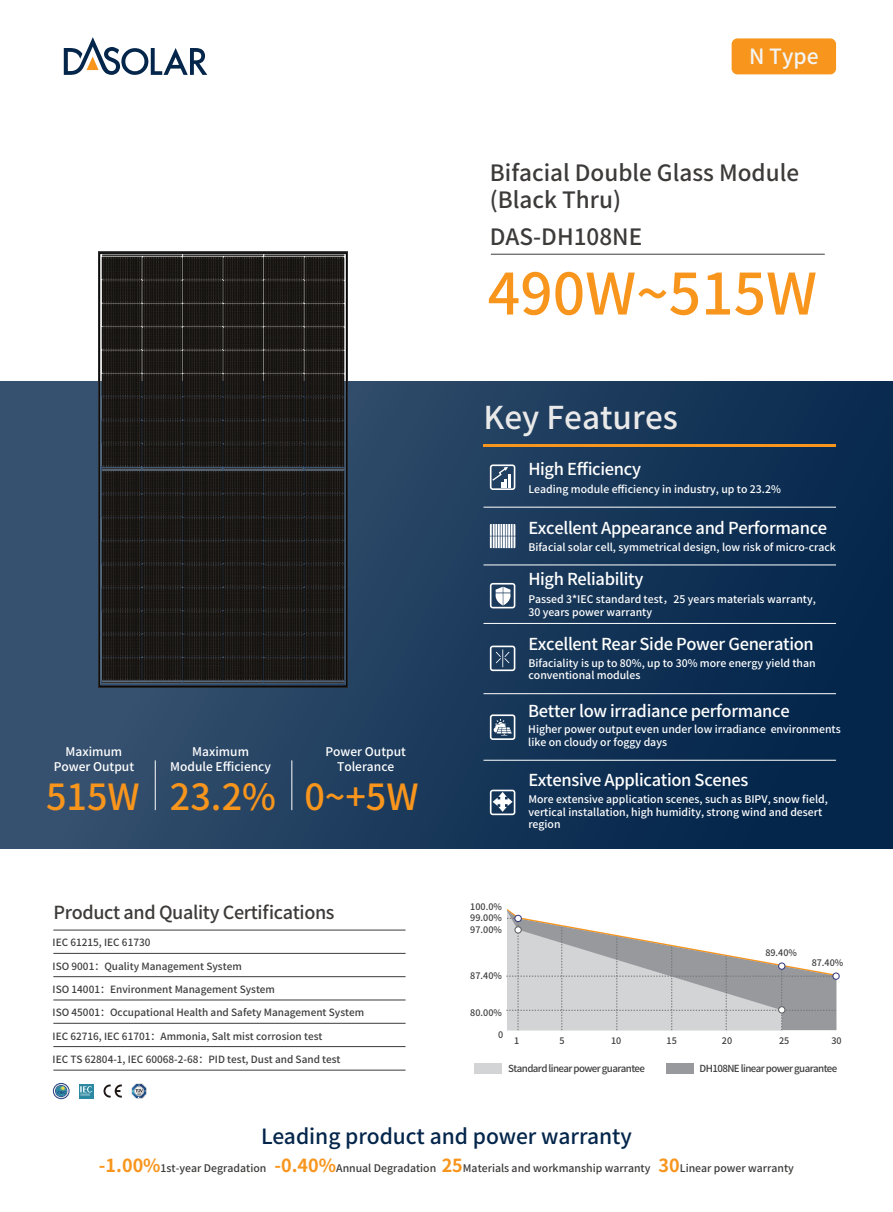
<style>
.page{position:relative;width:893px;height:1212px;background:#fff}
.page>*{position:absolute;margin:0;border:0;box-sizing:border-box;transform-origin:0 0}
.t1{font:500 57px "Source Han Sans CN";color:#f7951d}
.t2{font:500 36px "Source Han Sans CN";color:#f7951d}
.t3{font:500 31.5px "Source Han Sans CN";color:#eae9e9}
.t4{font:500 22.5px/27px "Source Han Sans CN";color:#3d3b3a}
.t5{font:500 21px "Source Han Sans CN";color:#04264b}
.t6{font:500 21px "Source Han Sans CN";color:#f3f5f5}
.t7{font:500 18px "Source Han Sans CN";letter-spacing:-.02em;color:#3d3b3a}
.t8{font:500 16.5px "Source Han Sans CN";letter-spacing:-.02em;color:#fff}
.t9{font:500 12px/14.4px "Source Han Sans CN";color:#fff;text-align:center}
.t10{font:500 10.5px/12.6px "Source Han Sans CN";color:#fff}
.t11{font:500 10.5px "Source Han Sans CN";color:#3d3b3a}
.t12{font:500 10.05px "Source Han Sans CN";color:#3e3e3f}
.t13{font:500 9.75px "Source Han Sans CN";letter-spacing:-.06em;color:#3e3e3f}
.t14{font:500 9px "Source Han Sans CN";color:#3e3e3f}
.s1{font-weight:700;font-size:18px;color:#f7951d}
</style>
<div class="page">
<div style="left:0;top:381px;width:893px;height:468px;background:linear-gradient(to right,#395370,#03264b)"></div>
<hr style="left:491px;top:254px;width:334px;height:1px;background:#3d3b3a">
<hr style="left:155px;top:760px;width:1px;height:50px;background:#fff">
<hr style="left:292px;top:760px;width:1px;height:50px;background:#fff">
<hr style="left:483px;top:693px;width:353px;height:1px;background:#fff">
<hr style="left:483px;top:623px;width:353px;height:1px;background:#fff">
<hr style="left:483px;top:760px;width:353px;height:1px;background:#fff">
<hr style="left:483px;top:565px;width:353px;height:1px;background:#fff">
<hr style="left:483px;top:507px;width:353px;height:1px;background:#fff">
<hr style="left:483px;top:444px;width:353px;height:3px;background:#f7951d">
<svg style="left:490px;top:464px;width:25px;height:26px"></svg>
<svg style="left:490px;top:524px;width:25px;height:24px"></svg>
<svg style="left:490px;top:646px;width:25px;height:25px"></svg>
<svg style="left:490px;top:790px;width:25px;height:25px"></svg>
<svg style="left:103px;top:1084px;width:19px;height:14px"></svg>
<div style="left:53px;top:1083px;width:16px;height:16px;border:1px solid #27407d;border-radius:50%"></div>
<svg style="left:55px;top:1084px;width:13px;height:14px"></svg>
<svg style="left:79px;top:1084px;width:15px;height:14px"></svg>
<svg style="left:80px;top:1084px;width:12px;height:11px"></svg>
<svg style="left:132px;top:1083px;width:14px;height:16px"></svg>
<svg style="left:506px;top:909px;width:333px;height:121px"></svg>
<div style="left:475px;top:1063px;width:27px;height:10px;background:#d2d4d5"></div>
<div style="left:666px;top:1063px;width:27px;height:10px;background:#97999d"></div>
<svg style="left:490px;top:714px;width:25px;height:26px"></svg>
<svg style="left:490px;top:583px;width:25px;height:25px"></svg>
<hr style="left:53px;top:953px;width:353px;height:1px;background:#3d3b3a">
<hr style="left:53px;top:930px;width:353px;height:1px;background:#3d3b3a">
<hr style="left:53px;top:976px;width:353px;height:1px;background:#3d3b3a">
<hr style="left:53px;top:1000px;width:353px;height:1px;background:#3d3b3a">
<hr style="left:53px;top:1046px;width:353px;height:1px;background:#3d3b3a">
<hr style="left:53px;top:1023px;width:353px;height:1px;background:#3d3b3a">
<hr style="left:53px;top:1070px;width:353px;height:1px;background:#3d3b3a">
<svg style="left:64px;top:37px;width:143px;height:38px"></svg>
<div style="left:732px;top:38px;width:104px;height:36px;background:#f7951d;border-radius:6px"></div>
<img style="left:99px;top:252px;width:248px;height:435px">
<h3 class="t6" style="left:749px;top:45px;width:71px">N Type</h3>
<h3 class="t4" style="left:490px;top:159px;width:311px">Bifacial Double Glass Module (Black Thru)</h3>
<h3 class="t4" style="left:490px;top:224px;width:154px">DAS-DH108NE</h3>
<h1 class="t1" style="left:488px;top:261px;width:331px">490W~515W</h1>
<h3 class="t3" style="left:483px;top:399px;width:196px">Key Features</h3>
<h3 class="t8" style="left:528px;top:460px;width:114px">High Efficiency</h3>
<p class="t10" style="left:528px;top:483px;width:254px">Leading module efficiency in industry, up to 23.2%</p>
<h3 class="t8" style="left:528px;top:518px;width:300px">Excellent Appearance and Performance</h3>
<p class="t10" style="left:528px;top:541px;width:309px">Bifacial solar cell, symmetrical design, low risk of micro-crack</p>
<p class="t9" style="left:54px;top:745px;width:82px">Maximum<br>Power Output</p>
<h2 class="t2" style="left:46px;top:777px;width:95px">515W</h2>
<p class="t9" style="left:170px;top:745px;width:102px">Maximum<br>Module Efficiency</p>
<p class="t9" style="left:325px;top:745px;width:82px">Power Output<br>Tolerance</p>
<h2 class="t2" style="left:170px;top:777px;width:250px">23.2% 0~+5W</h2>
<h3 class="t7" style="left:53px;top:902px;width:283px">Product and Quality Certifications</h3>
<p class="t12" style="left:53px;top:937px;width:99px">IEC 61215, IEC 61730</p>
<p class="t12" style="left:53px;top:960px;width:191px">ISO 9001：Quality Management System</p>
<p class="t12" style="left:53px;top:984px;width:224px">ISO 14001：Environment Management System</p>
<p class="t12" style="left:53px;top:1007px;width:313px">ISO 45001：Occupational Health and Safety Management System</p>
<p class="t12" style="left:53px;top:1030px;width:271px">IEC 62716, IEC 61701：Ammonia, Salt mist corrosion test</p>
<p class="t12" style="left:53px;top:1054px;width:289px">IEC TS 62804-1, IEC 60068-2-68：PID test, Dust and Sand test</p>
<h3 class="t8" style="left:528px;top:570px;width:117px">High Reliability</h3>
<p class="t10" style="left:528px;top:593px;width:289px">Passed 3*IEC standard test，25 years materials warranty,<br>30 years power warranty</p>
<h3 class="t8" style="left:528px;top:634px;width:287px">Excellent Rear Side Power Generation</h3>
<p class="t10" style="left:528px;top:657px;width:289px">Bifaciality is up to 80%, up to 30% more energy yield than conventional modules</p>
<h3 class="t8" style="left:528px;top:701px;width:263px">Better low irradiance performance</h3>
<p class="t10" style="left:528px;top:723px;width:314px">Higher power output even under low irradiance environments like on cloudy or foggy days</p>
<h3 class="t8" style="left:528px;top:771px;width:222px">Extensive Application Scenes</h3>
<p class="t10" style="left:528px;top:793px;width:301px">More extensive application scenes, such as BIPV, snow field, vertical installation, high humidity, strong wind and desert region</p>
<p class="t14" style="left:470px;top:902px;width:33px">100.0%</p>
<p class="t14" style="left:470px;top:913px;width:33px">99.00%</p>
<p class="t14" style="left:470px;top:925px;width:33px">97.00%</p>
<p class="t14" style="left:470px;top:971px;width:33px">87.40%</p>
<p class="t14" style="left:470px;top:1008px;width:33px">80.00%</p>
<p class="t14" style="left:765px;top:947px;width:33px">89.40%</p>
<p class="t14" style="left:812px;top:958px;width:33px">87.40%</p>
<p class="t14" style="left:498px;top:1030px;width:7px">0</p>
<p class="t14" style="left:514px;top:1035px;width:7px">1</p>
<p class="t14" style="left:560px;top:1035px;width:7px">5</p>
<p class="t14" style="left:611px;top:1035px;width:12px">10</p>
<p class="t14" style="left:667px;top:1035px;width:12px">15</p>
<p class="t14" style="left:722px;top:1035px;width:12px">20</p>
<p class="t14" style="left:779px;top:1035px;width:12px">25</p>
<p class="t14" style="left:831px;top:1035px;width:12px">30</p>
<p class="t13" style="left:508px;top:1063px;width:138px">Standard linear power guarantee</p>
<p class="t13" style="left:700px;top:1063px;width:139px">DH108NE linear power guarantee</p>
<h3 class="t5" style="left:261px;top:1124px;width:372px">Leading product and power warranty</h3>
<p class="t11" style="left:99px;top:1162px;width:696px"><span class="s1">-1.00%</span>1st-year Degradation <span class="s1">-0.40%</span>Annual Degradation <span class="s1">25</span>Materials and workmanship warranty <span class="s1">30</span>Linear power warranty</p>
</div>
